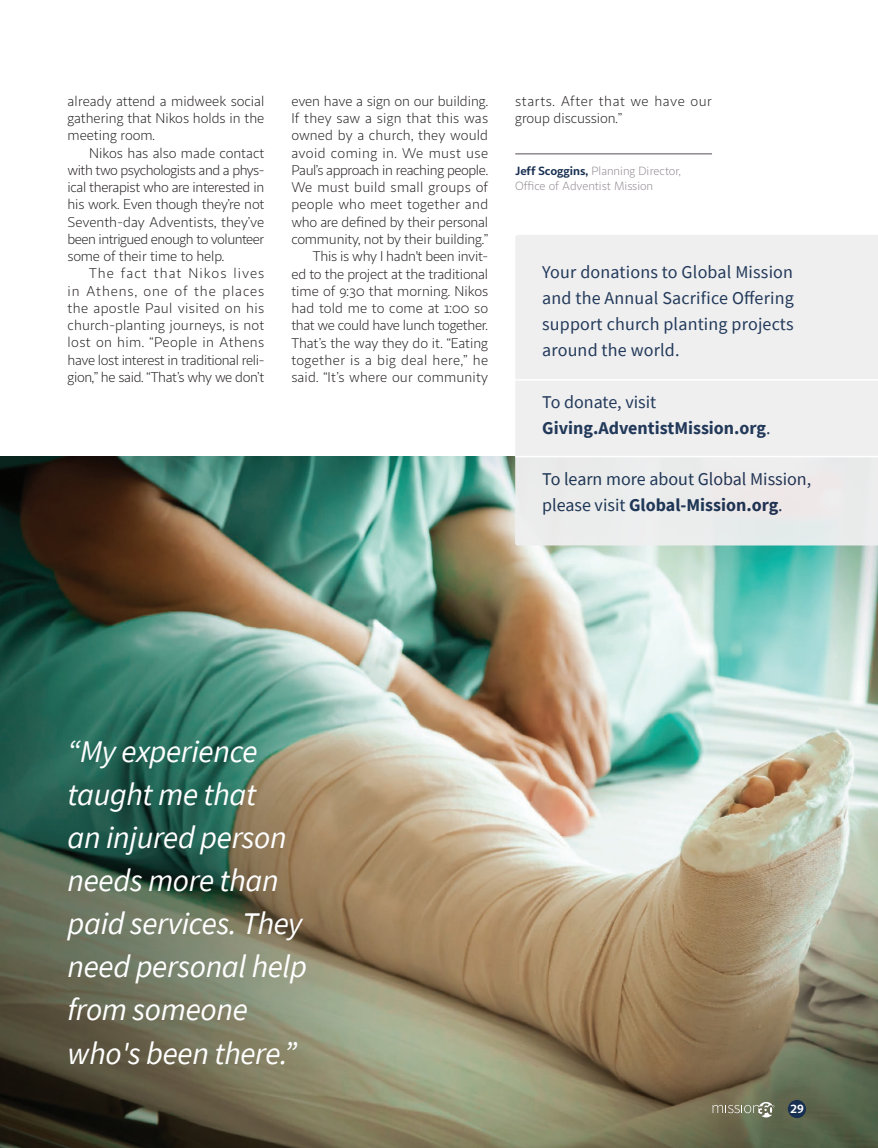
<style>
.page{position:relative;width:878px;height:1148px;background:#fff}
.page>*{position:absolute;margin:0;border:0;box-sizing:border-box;transform-origin:0 0}
.t1{font:italic 31.5px/43px "Source Sans Pro";letter-spacing:-.01em;color:#fff}
.t2{font:18px/25.8px "Source Sans Pro";letter-spacing:.01em;color:#172f51;text-align:justify}
.t3{font:700 18px/25.8px "Source Sans Pro";color:#172f51}
.t4{font:14.25px/17.2px "Sana Sans";letter-spacing:-.01em;color:#231f20;text-align:justify}
.t5{font:14.25px/17.2px "Sana Sans";letter-spacing:.02em;color:#231f20}
.t6{font:12px/15px "Sana Sans";letter-spacing:-.005em;color:#8f888f}
.t7{font:700 12px "Sana Sans";color:#fff}
.s1{font-weight:700;color:#172f51}
.s2{font-weight:400}
.s3{font-weight:700}
</style>
<div class="page">
<img style="left:0;top:456px;width:878px;height:692px">
<div style="left:788px;top:1100px;width:17px;height:17px;background:#172f51;border-radius:50%"></div>
<div style="left:787px;top:1099px;width:19px;height:19px;border:2px solid #172f51;border-radius:50%"></div>
<svg style="left:712px;top:1101px;width:62px;height:16px"></svg>
<hr style="left:515px;top:153px;width:197px;height:1px;background:#8f888f">
<div style="left:515px;top:235px;width:363px;height:310px;background:#efeff0"></div>
<hr style="left:515px;top:379px;width:363px;height:1px;background:#fff">
<hr style="left:515px;top:456px;width:363px;height:1px;background:#fff">
<p class="t4" style="left:68px;top:92px;width:198px">already attend a midweek social gathering that Nikos holds in the meeting room.</p>
<p class="t4" style="left:68px;top:144px;width:198px;text-indent:22px">Nikos has also made contact with two psychologists and a phys&shy;ical therapist who are interested in his work. Even though they’re not Seventh-day Adventists, they’ve been intrigued enough to volunteer some of their time to help.</p>
<p class="t4" style="left:68px;top:265px;width:198px;text-indent:22px">The fact that Nikos lives in Athens, one of the places the apostle Paul visited on his church-planting journeys, is not lost on him. “People in Athens have lost interest in traditional reli&shy;gion,” he said. “That’s why we don’t</p>
<p class="t4" style="left:291px;top:93px;width:198px;text-align:right">even have a sign on our building.<br>If they saw a sign that this was owned by a church, they would avoid coming in. We must use<br>Paul’s approach in reaching people.<br>We must build small groups of people who meet together and who are defined by their personal community, not by their building.”<br>This is why I hadn't been invit-<br>ed to the project at the traditional time of 9:30 that morning. Nikos had told me to come at 1:00 so that we could have lunch together.<br>That’s the way they do it. “Eating together is a big deal here,” he said. “It’s where our community</p>
<p class="t5" style="left:515px;top:92px;width:198px">starts. After that we have our group discussion.”</p>
<p class="t6" style="left:515px;top:163px;width:167px"><span class="s1">Jeff Scoggins,</span> Planning Director,<br>Office of Adventist Mission</p>
<p class="t2" style="left:542px;top:259px;width:253px">Your donations to Global Mission and the Annual Sacrifice Offering support church planting projects around the world.</p>
<p class="t3" style="left:542px;top:388px;width:230px"><span class="s2">To donate, visit<br></span>Giving.AdventistMission.org<span class="s2">.</span></p>
<p class="t2" style="left:542px;top:466px;width:270px">To learn more about Global Mission, please visit <span class="s3">Global-Mission.org</span>.</p>
<h1 class="t1" style="left:68px;top:729px;width:241px">“My experience taught me that<br>an injured person needs more than paid services. They need personal help from someone who's been there.”</h1>
<p class="t7" style="left:790px;top:1101px;width:15px">29</p>
</div>
